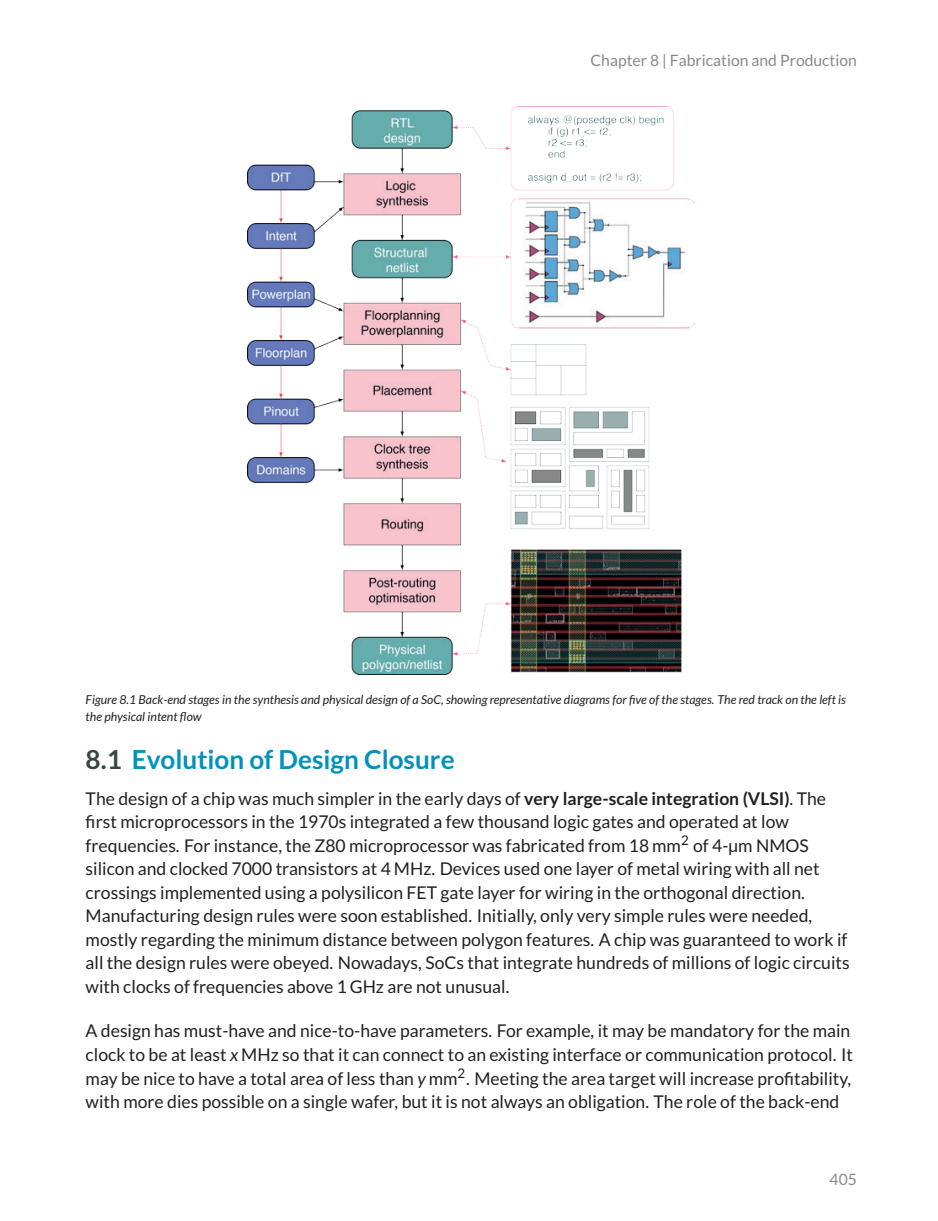
<style>
.page{position:relative;width:938px;height:1221px;background:#fff}
.page>*{position:absolute;margin:0;border:0;box-sizing:border-box;transform-origin:0 0}
.t1{font:700 26.07px "Lato";color:#0091bd}
.t2{font:17.5px/23.4px "Lato";color:#231f20}
.t3{font:15.75px "Lato";color:#868a90}
.t4{font:italic 12.25px/17.5px "Lato";color:#231f20}
.s1{color:#364742}
.s2{font-weight:700}
.s3{font-style:italic}
</style>
<div class="page">
<img style="left:248px;top:107px;width:446px;height:567px">
<p class="t3" style="left:590px;top:51px;width:268px">Chapter 8 | Fabrication and Production</p>
<p class="t4" style="left:86px;top:691px;width:762px">Figure 8.1 Back-end stages in the synthesis and physical design of a SoC, showing representative diagrams for five of the stages. The red track on the left is the physical intent flow</p>
<h1 class="t1" style="left:86px;top:744px;width:370px"><span class="s1">8.1</span> Evolution of Design Closure</h1>
<p class="t2" style="left:86px;top:786px;width:765px">The design of a chip was much simpler in the early days of <span class="s2">very large-scale integration (VLSI)</span>. The first microprocessors in the 1970s integrated a few thousand logic gates and operated at low frequencies. For instance, the Z80 microprocessor was fabricated from 18 mm<sup>2</sup> of 4-µm NMOS silicon and clocked 7000 transistors at 4 MHz. Devices used one layer of metal wiring with all net crossings implemented using a polysilicon FET gate layer for wiring in the orthogonal direction.<br>Manufacturing design rules were soon established. Initially, only very simple rules were needed, mostly regarding the minimum distance between polygon features. A chip was guaranteed to work if all the design rules were obeyed. Nowadays, SoCs that integrate hundreds of millions of logic circuits with clocks of frequencies above 1 GHz are not unusual.</p>
<p class="t2" style="left:86px;top:1019px;width:768px">A design has must-have and nice-to-have parameters. For example, it may be mandatory for the main clock to be at least <span class="s3">x</span> MHz so that it can connect to an existing interface or communication protocol. It may be nice to have a total area of less than <span class="s3">y</span> mm<sup>2</sup>. Meeting the area target will increase profitability, with more dies possible on a single wafer, but it is not always an obligation. The role of the back-end</p>
<p class="t3" style="left:829px;top:1169px;width:29px">405</p>
</div>
